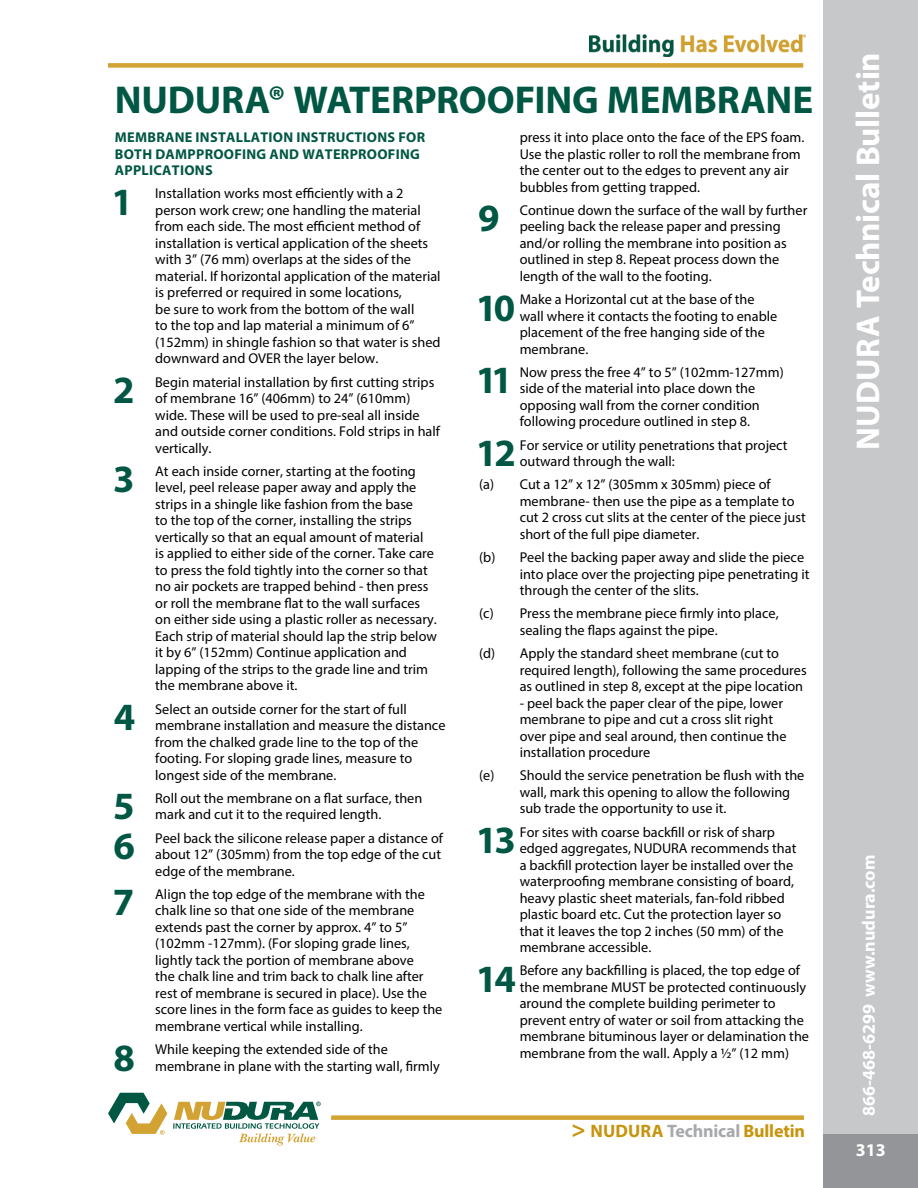
<style>
.page{position:relative;width:918px;height:1188px;background:#fff}
.page>*{position:absolute;margin:0;border:0;box-sizing:border-box;transform-origin:0 0}
.t1{font:700 39px "Myriad Pro";letter-spacing:-.005em;color:#005743}
.t2{font:700 38.7px "Myriad Pro";letter-spacing:-.08em;color:#005743}
.t3{font:700 33px "Myriad Pro";letter-spacing:-.005em;color:#fff}
.t4{font:700 18px "Myriad Pro";color:#fff}
.t5{font:700 18px "Myriad Pro";letter-spacing:-.01em;color:#c6940d}
.t6{font:14.25px/16.5px "Myriad Pro";color:#000}
.t7{font:700 14.25px/16.5px "Myriad Pro";letter-spacing:.02em;color:#005743}
.s1{font-size:24px}
.s2{color:#a7a9ac}
</style>
<div class="page">
<div style="left:824px;top:0;width:94px;height:1188px;background:#c7c8ca"></div>
<div style="left:108px;top:63px;width:695px;height:5px;background:#d1a333"></div>
<img style="left:589px;top:34px;width:217px;height:22px">
<div style="left:331px;top:1115px;width:473px;height:5px;background:#d1a333"></div>
<svg style="left:108px;top:1092px;width:213px;height:54px"></svg>
<div style="left:824px;top:1134px;width:94px;height:54px;background:#939598"></div>
<h1 class="t1" style="left:115px;top:75px;width:700px">NUDURA® WATERPROOFING MEMBRANE</h1>
<p class="t7" style="left:115px;top:129px;width:312px">MEMBRANE INSTALLATION INSTRUCTIONS FOR<br>BOTH DAMPPROOFING AND WATERPROOFING<br>APPLICATIONS</p>
<h2 class="t2" style="left:111px;top:177px;width:23px">1</h2>
<p class="t6" style="left:155px;top:185px;width:287px">Installation works most efficiently with a 2 person work crew; one handling the material from each side. The most efficient method of installation is vertical application of the sheets with 3” (76 mm) overlaps at the sides of the material. If horizontal application of the material is preferred or required in some locations,<br>be sure to work from the bottom of the wall<br>to the top and lap material a minimum of 6” (152mm) in shingle fashion so that water is shed downward and OVER the layer below.</p>
<h2 class="t2" style="left:113px;top:365px;width:23px">2</h2>
<p class="t6" style="left:155px;top:373px;width:286px">Begin material installation by first cutting strips of membrane 16” (406mm) to 24” (610mm) wide. These will be used to pre-seal all inside and outside corner conditions. Fold strips in half vertically.</p>
<h2 class="t2" style="left:113px;top:454px;width:23px">3</h2>
<p class="t6" style="left:155px;top:463px;width:283px">At each inside corner, starting at the footing level, peel release paper away and apply the strips in a shingle like fashion from the base<br>to the top of the corner, installing the strips vertically so that an equal amount of material<br>is applied to either side of the corner. Take care to press the fold tightly into the corner so that no air pockets are trapped behind - then press or roll the membrane flat to the wall surfaces on either side using a plastic roller as necessary.<br>Each strip of material should lap the strip below it by 6” (152mm) Continue application and lapping of the strips to the grade line and trim the membrane above it.</p>
<h2 class="t2" style="left:114px;top:692px;width:23px">4</h2>
<p class="t6" style="left:155px;top:700px;width:292px">Select an outside corner for the start of full membrane installation and measure the distance from the chalked grade line to the top of the footing. For sloping grade lines, measure to longest side of the membrane.</p>
<h2 class="t2" style="left:113px;top:781px;width:23px">5</h2>
<p class="t6" style="left:155px;top:790px;width:269px">Roll out the membrane on a flat surface, then mark and cut it to the required length.</p>
<h2 class="t2" style="left:114px;top:821px;width:23px">6</h2>
<p class="t6" style="left:155px;top:829px;width:289px">Peel back the silicone release paper a distance of about 12” (305mm) from the top edge of the cut edge of the membrane.</p>
<h2 class="t2" style="left:113px;top:877px;width:23px">7</h2>
<p class="t6" style="left:155px;top:886px;width:289px">Align the top edge of the membrane with the chalk line so that one side of the membrane extends past the corner by approx. 4” to 5” (102mm -127mm). (For sloping grade lines, lightly tack the portion of membrane above<br>the chalk line and trim back to chalk line after rest of membrane is secured in place). Use the score lines in the form face as guides to keep the membrane vertical while installing.</p>
<h2 class="t2" style="left:114px;top:1032px;width:23px">8</h2>
<p class="t6" style="left:155px;top:1041px;width:286px">While keeping the extended side of the membrane in plane with the starting wall, firmly</p>
<p class="t6" style="left:520px;top:129px;width:286px">press it into place onto the face of the EPS foam.<br>Use the plastic roller to roll the membrane from the center out to the edges to prevent any air bubbles from getting trapped.</p>
<h2 class="t2" style="left:478px;top:193px;width:23px">9</h2>
<p class="t6" style="left:520px;top:202px;width:289px">Continue down the surface of the wall by further peeling back the release paper and pressing and/or rolling the membrane into position as outlined in step 8. Repeat process down the length of the wall to the footing.</p>
<h2 class="t2" style="left:476px;top:282px;width:41px">10</h2>
<p class="t6" style="left:520px;top:291px;width:259px">Make a Horizontal cut at the base of the wall where it contacts the footing to enable placement of the free hanging side of the membrane.</p>
<h2 class="t2" style="left:476px;top:355px;width:38px">11</h2>
<p class="t6" style="left:520px;top:364px;width:266px">Now press the free 4” to 5” (102mm-127mm) side of the material into place down the opposing wall from the corner condition following procedure outlined in step 8.</p>
<h2 class="t2" style="left:476px;top:428px;width:41px">12</h2>
<p class="t6" style="left:520px;top:436px;width:269px">For service or utility penetrations that project outward through the wall:</p>
<p class="t6" style="left:520px;top:476px;width:288px;text-indent:-40px">(a) Cut a 12” x 12” (305mm x 305mm) piece of membrane- then use the pipe as a template to cut 2 cross cut slits at the center of the piece just short of the full pipe diameter.</p>
<p class="t6" style="left:520px;top:549px;width:291px;text-indent:-40px">(b) Peel the backing paper away and slide the piece into place over the projecting pipe penetrating it through the center of the slits.</p>
<p class="t6" style="left:520px;top:605px;width:260px;text-indent:-40px">(c) Press the membrane piece firmly into place, sealing the flaps against the pipe.</p>
<p class="t6" style="left:520px;top:645px;width:288px;text-indent:-40px">(d) Apply the standard sheet membrane (cut to required length), following the same procedures as outlined in step 8, except at the pipe location</p>
<p class="t6" style="left:520px;top:694px;width:268px">- peel back the paper clear of the pipe, lower membrane to pipe and cut a cross slit right over pipe and seal around, then continue the installation procedure</p>
<p class="t6" style="left:520px;top:767px;width:286px;text-indent:-40px">(e) Should the service penetration be flush with the wall, mark this opening to allow the following sub trade the opportunity to use it.</p>
<h2 class="t2" style="left:476px;top:815px;width:41px">13</h2>
<p class="t6" style="left:520px;top:823px;width:278px">For sites with coarse backfill or risk of sharp edged aggregates, NUDURA recommends that a backfill protection layer be installed over the waterproofing membrane consisting of board, heavy plastic sheet materials, fan-fold ribbed plastic board etc. Cut the protection layer so that it leaves the top 2 inches (50 mm) of the membrane accessible.</p>
<h2 class="t2" style="left:476px;top:954px;width:41px">14</h2>
<p class="t6" style="left:520px;top:962px;width:291px">Before any backfilling is placed, the top edge of the membrane MUST be protected continuously around the complete building perimeter to prevent entry of water or soil from attacking the membrane bituminous layer or delamination the membrane from the wall. Apply a ½” (12 mm)</p>
<p class="t5" style="left:571px;top:1119px;width:235px"><span class="s1">&gt;</span> NUDURA <span class="s2">Technical</span> Bulletin</p>
<h3 class="t3" style="left:846px;top:450px;width:399px;rotate:-90deg">NUDURA Technical Bulletin</h3>
<p class="t4" style="left:857px;top:1116px;width:263px;rotate:-90deg">866-468-6299 www.nudura.com</p>
<p class="t4" style="left:856px;top:1139px;width:31px">313</p>
</div>
